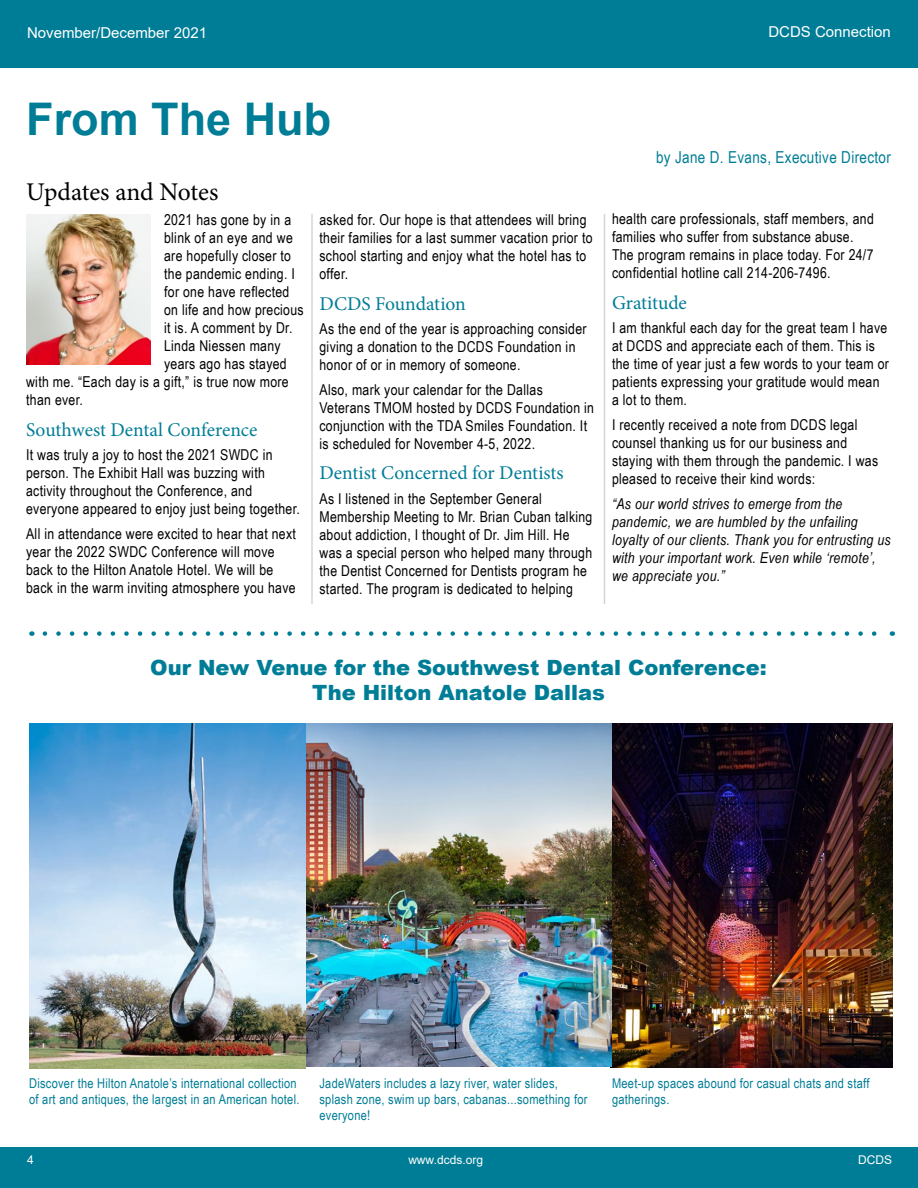
<style>
.page{position:relative;width:918px;height:1188px;background:#fff}
.page>*{position:absolute;margin:0;border:0;box-sizing:border-box;transform-origin:0 0}
.t1{font:700 45px "Arial";color:#007d96}
.t2{font:25.5px "Minion Pro";letter-spacing:-.005em;color:#000}
.t3{font:900 21px/25.5px "Arial";color:#007d96;text-align:center}
.t4{font:19.5px "Minion Pro";color:#007d96}
.t5{font:16.5px "Arial Narrow";letter-spacing:.02em;color:#007d96}
.t6{font:15px/18px "Arial Narrow";letter-spacing:.02em;color:#000}
.t7{font:italic 15px/18px "Arial Narrow";letter-spacing:.02em;color:#000}
.t8{font:15px "Arial";color:#fff}
.t9{font:13.5px/16.2px "Arial Narrow";letter-spacing:.02em;color:#007d96}
.t10{font:12px "Arial";color:#fff}
</style>
<div class="page">
<div style="left:0;top:0;width:918px;height:60px;background:#007d96"></div>
<div style="left:0;top:51px;width:918px;height:17px;background:#007d96"></div>
<div style="left:0;top:1148px;width:918px;height:40px;background:#007d96"></div>
<img style="left:29px;top:723px;width:863px;height:345px">
<img style="left:27px;top:215px;width:123px;height:150px">
<hr style="left:604px;top:214px;width:1px;height:390px;background:#d3d5d6">
<hr style="left:311px;top:214px;width:2px;height:390px;background:#d3d5d6">
<svg style="left:45px;top:631px;width:832px;height:5px"></svg>
<p class="t8" style="left:27px;top:22px;width:182px">November/December 2021</p>
<p class="t8" style="left:768px;top:22px;width:124px">DCDS Connection</p>
<h1 class="t1" style="left:26px;top:88px;width:307px">From The Hub</h1>
<h2 class="t2" style="left:26px;top:175px;width:194px">Updates and Notes</h2>
<p class="t6" style="left:164px;top:211px;width:129px">2021 has gone by in a</p>
<p class="t6" style="left:164px;top:229px;width:130px">blink of an eye and we</p>
<p class="t6" style="left:164px;top:247px;width:128px">are hopefully closer to</p>
<p class="t6" style="left:164px;top:265px;width:132px">the pandemic ending. I</p>
<p class="t6" style="left:164px;top:283px;width:127px">for one have reflected</p>
<p class="t6" style="left:164px;top:301px;width:141px">on life and how precious</p>
<p class="t6" style="left:164px;top:319px;width:130px">it is. A comment by Dr.</p>
<p class="t6" style="left:164px;top:337px;width:118px">Linda Niessen many</p>
<p class="t6" style="left:164px;top:355px;width:124px">years ago has stayed</p>
<p class="t6" style="left:26px;top:373px;width:264px">with me. “Each day is a gift,” is true now more</p>
<p class="t6" style="left:26px;top:391px;width:58px">than ever.</p>
<h3 class="t4" style="left:26px;top:416px;width:233px">Southwest Dental Conference</h3>
<p class="t6" style="left:26px;top:446px;width:275px">It was truly a joy to host the 2021 SWDC in person. The Exhibit Hall was buzzing with activity throughout the Conference, and everyone appeared to enjoy just being together.</p>
<p class="t6" style="left:26px;top:524px;width:271px">All in attendance were excited to hear that next year the 2022 SWDC Conference will move back to the Hilton Anatole Hotel. We will be back in the warm inviting atmosphere you have</p>
<p class="t6" style="left:320px;top:211px;width:275px">asked for. Our hope is that attendees will bring their families for a last summer vacation prior to school starting and enjoy what the hotel has to offer.</p>
<h3 class="t4" style="left:320px;top:290px;width:148px">DCDS Foundation</h3>
<p class="t6" style="left:320px;top:320px;width:269px">As the end of the year is approaching consider giving a donation to the DCDS Foundation in honor of or in memory of someone.</p>
<p class="t6" style="left:320px;top:380px;width:276px">Also, mark your calendar for the Dallas Veterans TMOM hosted by DCDS Foundation in conjunction with the TDA Smiles Foundation. It is scheduled for November 4-5, 2022.</p>
<h3 class="t4" style="left:320px;top:460px;width:246px">Dentist Concerned for Dentists</h3>
<p class="t6" style="left:320px;top:489px;width:274px">As I listened in the September General Membership Meeting to Mr. Brian Cuban talking about addiction, I thought of Dr. Jim Hill. He was a special person who helped many through the Dentist Concerned for Dentists program he started. The program is dedicated to helping</p>
<p class="t5" style="left:656px;top:145px;width:236px">by Jane D. Evans, Executive Director</p>
<p class="t6" style="left:612px;top:210px;width:263px">health care professionals, staff members, and families who suffer from substance abuse.<br>The program remains in place today. For 24/7 confidential hotline call 214-206-7496.</p>
<h3 class="t4" style="left:612px;top:289px;width:76px">Gratitude</h3>
<p class="t6" style="left:612px;top:318px;width:278px">I am thankful each day for the great team I have at DCDS and appreciate each of them. This is the time of year just a few words to your team or patients expressing your gratitude would mean a lot to them.</p>
<p class="t6" style="left:612px;top:415px;width:268px">I recently received a note from DCDS legal counsel thanking us for our business and staying with them through the pandemic. I was pleased to receive their kind words:</p>
<p class="t7" style="left:612px;top:494px;width:280px">“As our world strives to emerge from the pandemic, we are humbled by the unfailing loyalty of our clients. Thank you for entrusting us with your important work. Even while ‘remote’, we appreciate you.”</p>
<h3 class="t3" style="left:150px;top:654px;width:618px">Our New Venue for the Southwest Dental Conference:<br>The Hilton Anatole Dallas</h3>
<p class="t9" style="left:29px;top:1074px;width:272px">Discover the Hilton Anatole’s international collection of art and antiques, the largest in an American hotel.</p>
<p class="t9" style="left:320px;top:1074px;width:269px">JadeWaters includes a lazy river, water slides, splash zone, swim up bars, cabanas...something for everyone!</p>
<p class="t9" style="left:612px;top:1074px;width:259px">Meet-up spaces abound for casual chats and staff gatherings.</p>
<p class="t10" style="left:27px;top:1152px;width:8px">4</p>
<p class="t10" style="left:408px;top:1152px;width:76px">www.dcds.org</p>
<p class="t10" style="left:858px;top:1152px;width:35px">DCDS</p>
</div>
